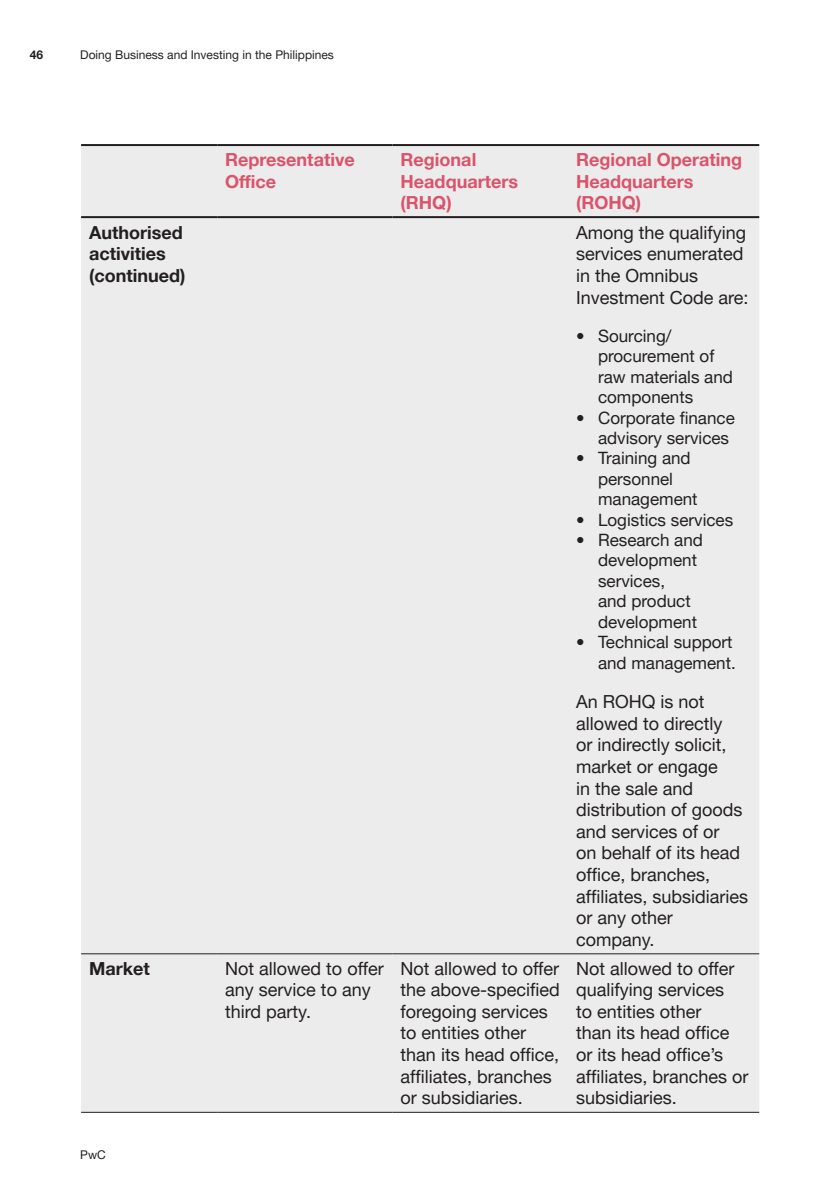
<style>
.page{position:relative;width:840px;height:1191px;background:#fff}
.page>*{position:absolute;margin:0;border:0;box-sizing:border-box;transform-origin:0 0}
.t1{font:18px/21.6px "Helvetica Neue LT Pro";color:#231f20}
.t2{font:700 18px/21.6px "Helvetica Neue LT Pro";color:#db536a}
.t3{font:700 18px/21.6px "Helvetica Neue LT Pro";color:#231f20}
.t4{font:17px/20.4px "Helvetica Neue LT Pro";color:#231f20}
.t5{font:12px "Helvetica Neue LT Pro";color:#231f20}
.t6{font:700 12px "Helvetica Neue LT Pro";color:#231f20}
</style>
<div class="page">
<div style="left:81px;top:146px;width:677px;height:966px;background:#ececec"></div>
<hr style="left:81px;top:216px;width:136px;height:2px;background:#231f20">
<hr style="left:217px;top:216px;width:175px;height:2px;background:#231f20">
<hr style="left:392px;top:216px;width:175px;height:2px;background:#231f20">
<hr style="left:567px;top:216px;width:191px;height:2px;background:#231f20">
<hr style="left:81px;top:144px;width:136px;height:2px;background:#231f20">
<hr style="left:217px;top:144px;width:175px;height:2px;background:#231f20">
<hr style="left:392px;top:144px;width:175px;height:2px;background:#231f20">
<hr style="left:567px;top:144px;width:191px;height:2px;background:#231f20">
<hr style="left:81px;top:953px;width:136px;height:1px;background:#231f20">
<hr style="left:217px;top:953px;width:175px;height:1px;background:#231f20">
<hr style="left:392px;top:953px;width:175px;height:1px;background:#231f20">
<hr style="left:567px;top:953px;width:191px;height:1px;background:#231f20">
<hr style="left:81px;top:1112px;width:136px;height:1px;background:#231f20">
<hr style="left:217px;top:1112px;width:175px;height:1px;background:#231f20">
<hr style="left:392px;top:1112px;width:175px;height:1px;background:#231f20">
<hr style="left:567px;top:1112px;width:191px;height:1px;background:#231f20">
<p class="t6" style="left:30px;top:47px;width:15px">46</p>
<p class="t5" style="left:80px;top:47px;width:255px">Doing Business and Investing in the Philippines</p>
<p class="t2" style="left:225px;top:148px;width:131px">Representative<br>Office</p>
<p class="t2" style="left:400px;top:148px;width:119px">Regional<br>Headquarters (RHQ)</p>
<p class="t2" style="left:575px;top:148px;width:167px">Regional Operating<br>Headquarters (ROHQ)</p>
<p class="t3" style="left:89px;top:221px;width:98px">Authorised activities (continued)</p>
<p class="t1" style="left:575px;top:221px;width:174px">Among the qualifying services enumerated in the Omnibus<br>Investment Code are:</p>
<p class="t4" style="left:597px;top:325px;width:136px;text-indent:-22px">• Sourcing/ procurement of raw materials and components</p>
<p class="t4" style="left:597px;top:407px;width:138px;text-indent:-22px">• Corporate finance advisory services</p>
<p class="t4" style="left:597px;top:448px;width:101px;text-indent:-22px">• Training and personnel management</p>
<p class="t4" style="left:575px;top:509px;width:159px">• Logistics services</p>
<p class="t4" style="left:597px;top:529px;width:106px;text-indent:-22px">• Research and development services,<br>and product development</p>
<p class="t4" style="left:575px;top:631px;width:161px;text-align:right">• Technical support and management.</p>
<p class="t1" style="left:575px;top:690px;width:173px">An ROHQ is not allowed to directly<br>or indirectly solicit, market or engage<br>in the sale and distribution of goods and services of or<br>on behalf of its head office, branches, affiliates, subsidiaries or any other company.</p>
<p class="t3" style="left:89px;top:957px;width:62px">Market</p>
<p class="t1" style="left:225px;top:957px;width:160px">Not allowed to offer any service to any third party.</p>
<p class="t1" style="left:400px;top:957px;width:161px">Not allowed to offer the above-specified foregoing services to entities other than its head office, affiliates, branches or subsidiaries.</p>
<p class="t1" style="left:575px;top:957px;width:174px">Not allowed to offer qualifying services<br>to entities other<br>than its head office or its head office’s affiliates, branches or subsidiaries.</p>
<p class="t5" style="left:80px;top:1147px;width:27px">PwC</p>
</div>
